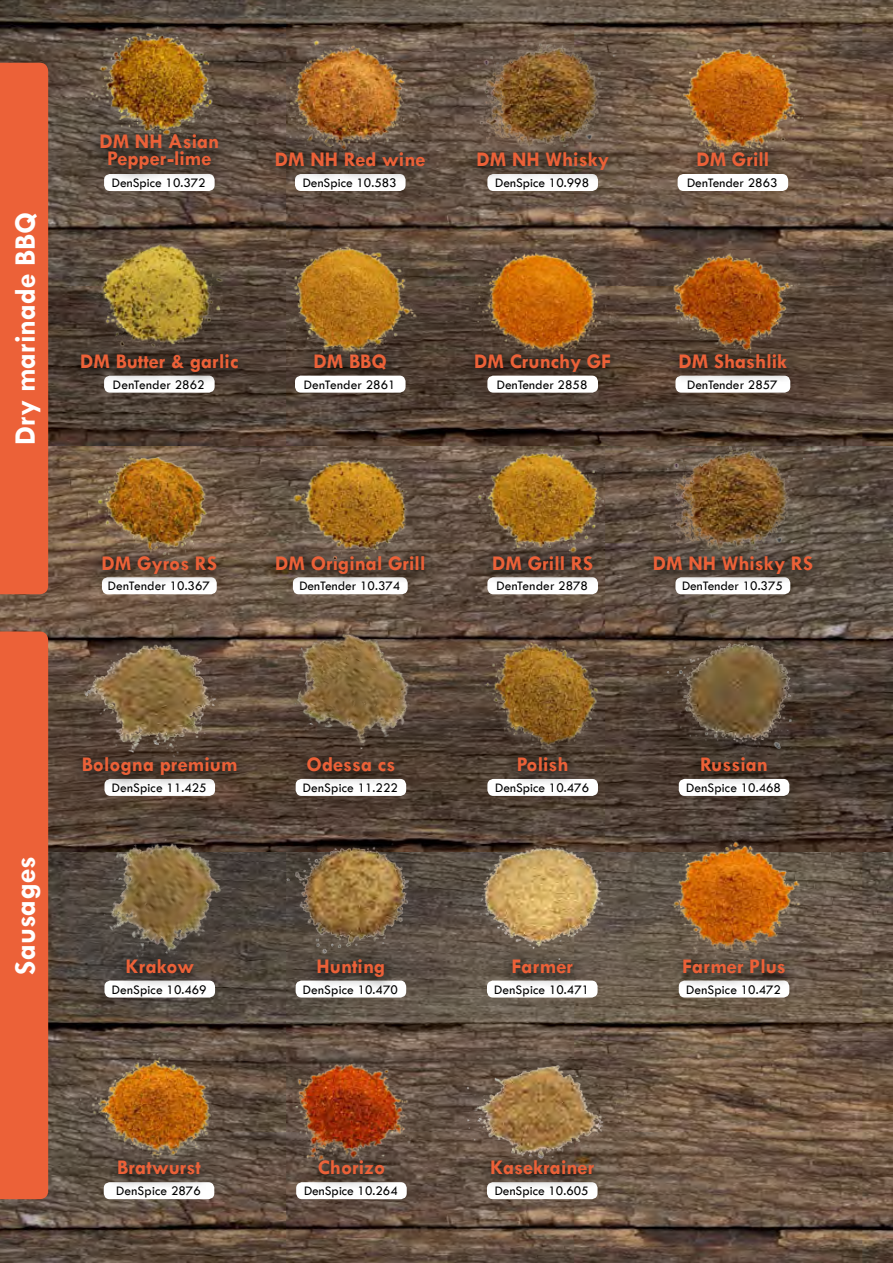
<style>
.page{position:relative;width:893px;height:1263px;background:#fff}
.page>*{position:absolute;margin:0;border:0;box-sizing:border-box;transform-origin:0 0}
.t1{font:700 30px "Tw Cen";color:#fff}
.t2{font:700 21px/17.2px "Tw Cen";color:#ec6138;text-align:center}
.t3{font:13.5px "Tw Cen";color:#000}
</style>
<div class="page">
<img style="left:0;top:852px;width:893px;height:411px">
<img style="left:0;top:446px;width:893px;height:406px">
<img style="left:0;top:0;width:893px;height:446px">
<div style="left:0;top:631px;width:48px;height:568px;background:#ec6138"></div>
<div style="left:675px;top:577px;width:115px;height:17px;background:#fff;border-radius:6px"></div>
<svg style="left:641px;top:545px;width:184px;height:44px"></svg>
<img style="left:667px;top:442px;width:144px;height:108px">
<div style="left:104px;top:376px;width:111px;height:17px;background:#fff;border-radius:6px"></div>
<svg style="left:67px;top:343px;width:184px;height:45px"></svg>
<img style="left:72px;top:236px;width:175px;height:116px">
<svg style="left:301px;top:356px;width:98px;height:20px;background:#3e332b"></svg>
<div style="left:295px;top:376px;width:111px;height:17px;background:#fff;border-radius:6px"></div>
<img style="left:263px;top:239px;width:175px;height:117px">
<img style="left:455px;top:240px;width:175px;height:117px">
<svg style="left:461px;top:343px;width:162px;height:44px;background:#4b3a2c"></svg>
<div style="left:487px;top:376px;width:111px;height:17px;background:#fff;border-radius:6px"></div>
<div style="left:675px;top:376px;width:115px;height:17px;background:#fff;border-radius:6px"></div>
<svg style="left:666px;top:357px;width:133px;height:27px"></svg>
<img style="left:645px;top:240px;width:175px;height:117px">
<div style="left:102px;top:577px;width:115px;height:17px;background:#fff;border-radius:6px"></div>
<svg style="left:89px;top:557px;width:140px;height:32px"></svg>
<img style="left:72px;top:441px;width:175px;height:116px">
<div style="left:293px;top:577px;width:115px;height:17px;background:#fff;border-radius:6px"></div>
<svg style="left:263px;top:558px;width:175px;height:32px"></svg>
<img style="left:263px;top:442px;width:175px;height:116px">
<div style="left:487px;top:577px;width:111px;height:17px;background:#fff;border-radius:6px"></div>
<svg style="left:479px;top:557px;width:126px;height:28px"></svg>
<img style="left:455px;top:441px;width:175px;height:116px">
<div style="left:295px;top:174px;width:111px;height:17px;background:#fff;border-radius:6px"></div>
<svg style="left:263px;top:155px;width:175px;height:27px;background:#6d6159"></svg>
<img style="left:263px;top:38px;width:175px;height:117px">
<div style="left:487px;top:174px;width:111px;height:17px;background:#fff;border-radius:6px"></div>
<svg style="left:463px;top:142px;width:158px;height:44px"></svg>
<img style="left:477px;top:38px;width:144px;height:108px">
<svg style="left:684px;top:155px;width:98px;height:19px;background:#594738"></svg>
<div style="left:678px;top:174px;width:110px;height:17px;background:#fff;border-radius:6px"></div>
<img style="left:645px;top:38px;width:175px;height:117px">
<div style="left:104px;top:174px;width:111px;height:17px;background:#fff;border-radius:6px"></div>
<svg style="left:86px;top:137px;width:145px;height:47px;background:#665d55"></svg>
<img style="left:68px;top:20px;width:175px;height:117px">
<div style="left:104px;top:779px;width:111px;height:17px;background:#fff;border-radius:6px"></div>
<svg style="left:69px;top:747px;width:180px;height:45px"></svg>
<img style="left:72px;top:634px;width:174px;height:128px">
<div style="left:104px;top:980px;width:111px;height:17px;background:#fff;border-radius:6px"></div>
<svg style="left:113px;top:963px;width:94px;height:22px;background:#635e5a"></svg>
<img style="left:72px;top:835px;width:175px;height:128px">
<div style="left:296px;top:779px;width:110px;height:17px;background:#fff;border-radius:6px"></div>
<svg style="left:294px;top:762px;width:113px;height:25px"></svg>
<img style="left:263px;top:623px;width:175px;height:139px">
<div style="left:679px;top:779px;width:110px;height:17px;background:#fff;border-radius:6px"></div>
<svg style="left:687px;top:762px;width:93px;height:22px"></svg>
<img style="left:647px;top:623px;width:174px;height:139px">
<div style="left:296px;top:980px;width:110px;height:17px;background:#fff;border-radius:6px"></div>
<svg style="left:304px;top:963px;width:94px;height:25px"></svg>
<img style="left:263px;top:825px;width:175px;height:138px">
<div style="left:487px;top:980px;width:111px;height:17px;background:#fff;border-radius:6px"></div>
<svg style="left:499px;top:959px;width:87px;height:26px;background:#6e665e"></svg>
<img style="left:455px;top:825px;width:175px;height:134px">
<div style="left:679px;top:980px;width:110px;height:17px;background:#fff;border-radius:6px"></div>
<svg style="left:669px;top:958px;width:129px;height:31px"></svg>
<img style="left:647px;top:838px;width:174px;height:120px">
<div style="left:0;top:63px;width:48px;height:531px;background:#ec6138"></div>
<div style="left:487px;top:779px;width:111px;height:17px;background:#fff;border-radius:6px"></div>
<svg style="left:505px;top:751px;width:76px;height:32px;background:#5a4f46"></svg>
<img style="left:462px;top:635px;width:175px;height:116px">
<div style="left:296px;top:1182px;width:111px;height:17px;background:#fff;border-radius:6px"></div>
<svg style="left:305px;top:1163px;width:93px;height:24px;background:#71665d"></svg>
<img style="left:264px;top:1047px;width:175px;height:116px">
<div style="left:487px;top:1182px;width:111px;height:17px;background:#fff;border-radius:6px"></div>
<svg style="left:478px;top:1163px;width:128px;height:27px"></svg>
<img style="left:461px;top:1049px;width:162px;height:114px">
<div style="left:104px;top:1182px;width:110px;height:17px;background:#fff;border-radius:6px"></div>
<svg style="left:105px;top:1162px;width:108px;height:25px;background:#6d635b"></svg>
<img style="left:72px;top:1045px;width:174px;height:117px">
<h1 class="t1" style="left:7px;top:445px;width:235px;rotate:-90deg">Dry marinade BBQ</h1>
<h2 class="t2" style="left:99px;top:132px;width:122px">DM NH Asian<br>Pepper-lime</h2>
<h2 class="t2" style="left:275px;top:150px;width:152px">DM NH Red wine</h2>
<h2 class="t2" style="left:476px;top:150px;width:134px">DM NH Whisky</h2>
<h2 class="t2" style="left:696px;top:150px;width:74px">DM Grill</h2>
<p class="t3" style="left:112px;top:175px;width:95px">DenSpice 10.372</p>
<p class="t3" style="left:687px;top:175px;width:92px">DenTender 2863</p>
<p class="t3" style="left:495px;top:175px;width:95px">DenSpice 10.998</p>
<p class="t3" style="left:303px;top:175px;width:95px">DenSpice 10.583</p>
<h2 class="t2" style="left:80px;top:352px;width:160px">DM Butter &amp; garlic</h2>
<h2 class="t2" style="left:314px;top:352px;width:75px">DM BBQ</h2>
<p class="t3" style="left:304px;top:376px;width:93px">DenTender 2861</p>
<p class="t3" style="left:113px;top:376px;width:93px">DenTender 2862</p>
<h2 class="t2" style="left:678px;top:352px;width:110px">DM Shashlik</h2>
<h2 class="t2" style="left:474px;top:352px;width:139px">DM Crunchy GF</h2>
<p class="t3" style="left:497px;top:376px;width:92px">DenTender 2858</p>
<p class="t3" style="left:687px;top:376px;width:92px">DenTender 2857</p>
<h2 class="t2" style="left:102px;top:554px;width:117px">DM Gyros RS</h2>
<p class="t3" style="left:108px;top:578px;width:104px">DenTender 10.367</p>
<h2 class="t2" style="left:275px;top:554px;width:152px">DM Original Grill</h2>
<p class="t3" style="left:299px;top:578px;width:102px">DenTender 10.374</p>
<h2 class="t2" style="left:492px;top:554px;width:102px">DM Grill RS</h2>
<p class="t3" style="left:496px;top:578px;width:93px">DenTender 2878</p>
<h2 class="t2" style="left:653px;top:554px;width:162px">DM NH Whisky RS</h2>
<p class="t3" style="left:682px;top:578px;width:102px">DenTender 10.375</p>
<h1 class="t1" style="left:7px;top:974px;width:120px;rotate:-90deg">Sausages</h1>
<h2 class="t2" style="left:82px;top:755px;width:157px">Bologna premium</h2>
<p class="t3" style="left:112px;top:780px;width:97px">DenSpice 11.425</p>
<h2 class="t2" style="left:126px;top:957px;width:70px">Krakow</h2>
<p class="t3" style="left:112px;top:981px;width:97px">DenSpice 10.469</p>
<h2 class="t2" style="left:117px;top:1159px;width:85px">Bratwurst</h2>
<p class="t3" style="left:116px;top:1183px;width:86px">DenSpice 2876</p>
<h2 class="t2" style="left:306px;top:755px;width:90px">Odessa cs</h2>
<p class="t3" style="left:303px;top:780px;width:97px">DenSpice 11.222</p>
<h2 class="t2" style="left:317px;top:957px;width:70px">Hunting</h2>
<p class="t3" style="left:303px;top:981px;width:97px">DenSpice 10.470</p>
<h2 class="t2" style="left:318px;top:1159px;width:69px">Chorizo</h2>
<p class="t3" style="left:304px;top:1183px;width:95px">DenSpice 10.264</p>
<h2 class="t2" style="left:517px;top:755px;width:54px">Polish</h2>
<p class="t3" style="left:495px;top:780px;width:95px">DenSpice 10.476</p>
<h2 class="t2" style="left:512px;top:957px;width:63px">Farmer</h2>
<p class="t3" style="left:494px;top:981px;width:97px">DenSpice 10.471</p>
<h2 class="t2" style="left:490px;top:1159px;width:105px">Kasekrainer</h2>
<p class="t3" style="left:495px;top:1183px;width:95px">DenSpice 10.605</p>
<h2 class="t2" style="left:700px;top:755px;width:69px">Russian</h2>
<p class="t3" style="left:686px;top:780px;width:97px">DenSpice 10.468</p>
<h2 class="t2" style="left:682px;top:957px;width:105px">Farmer Plus</h2>
<p class="t3" style="left:686px;top:981px;width:97px">DenSpice 10.472</p>
</div>
